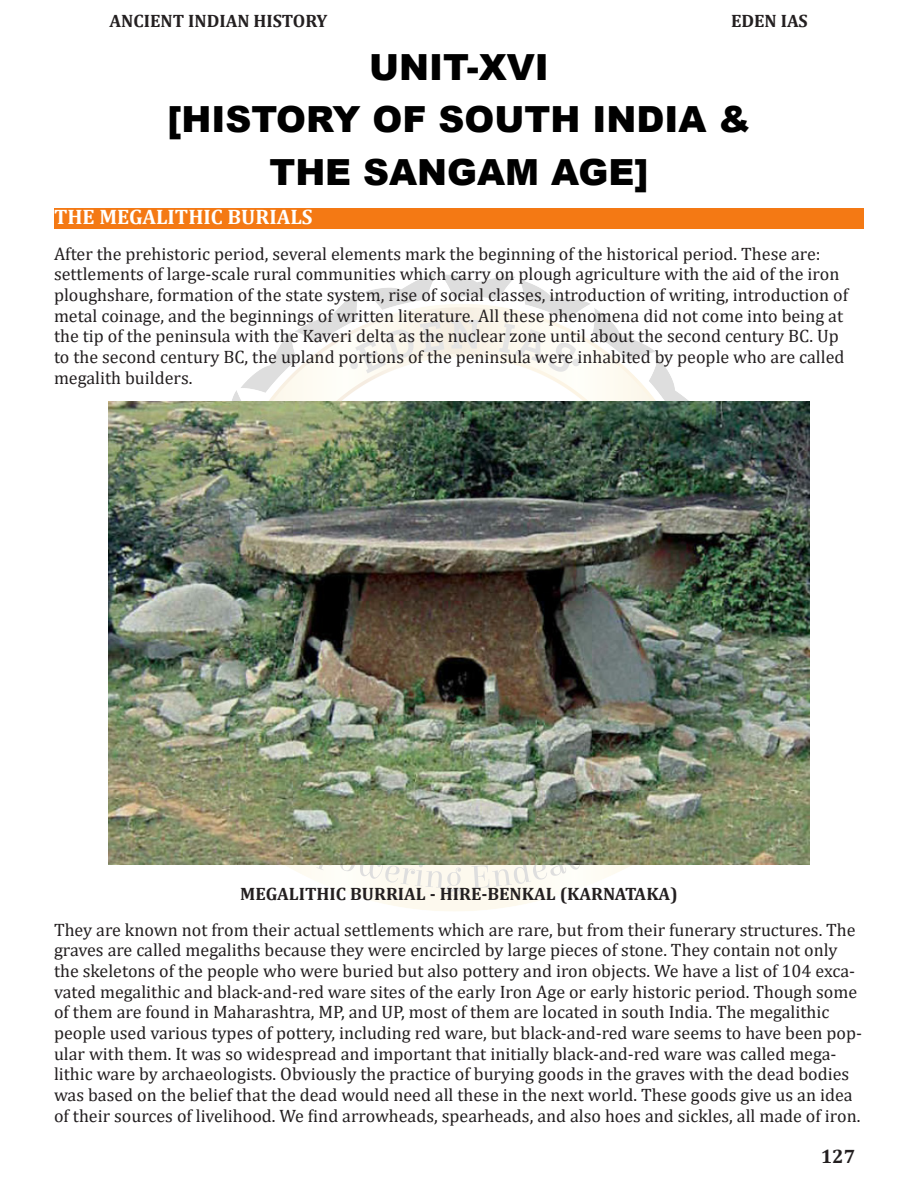
<style>
.page{position:relative;width:918px;height:1188px;background:#fff}
.page>*{position:absolute;margin:0;border:0;box-sizing:border-box;transform-origin:0 0}
.t1{font:900 36px "Arial";color:#000}
.t2{font:700 21px "Cambria";color:#fff}
.t3{font:700 19.5px "Cambria";color:#231f20}
.t4{font:18px/20.7px "Cambria";color:#231f20}
.t5{font:700 18px "Cambria";color:#231f20}
</style>
<div class="page">
<img style="left:115px;top:273px;width:688px;height:638px">
<div style="left:54px;top:208px;width:810px;height:21px;background:#f47914"></div>
<img style="left:108px;top:402px;width:702px;height:462px">
<p class="t5" style="left:110px;top:9px;width:219px">ANCIENT INDIAN HISTORY</p>
<p class="t5" style="left:731px;top:9px;width:78px">EDEN IAS</p>
<p class="t1" style="left:369px;top:41px;width:181px">UNIT-XVI</p>
<p class="t1" style="left:167px;top:93px;width:585px">[HISTORY OF SOUTH INDIA &amp;</p>
<p class="t1" style="left:269px;top:146px;width:381px">THE SANGAM AGE]</p>
<p class="t2" style="left:54px;top:202px;width:260px">THE MEGALITHIC BURIALS</p>
<p class="t4" style="left:54px;top:243px;width:796px">After the prehistoric period, several elements mark the beginning of the historical period. These are: settlements of large-scale rural communities which carry on plough agriculture with the aid of the iron ploughshare, formation of the state system, rise of social classes, introduction of writing, introduction of metal coinage, and the beginnings of written literature. All these phenomena did not come into being at the tip of the peninsula with the Kaveri delta as the nuclear zone until about the second century BC. Up to the second century BC, the upland portions of the peninsula were inhabited by people who are called megalith builders.</p>
<p class="t5" style="left:240px;top:881px;width:439px">MEGALITHIC BURRIAL - HIRE-BENKAL (KARNATAKA)</p>
<p class="t4" style="left:54px;top:919px;width:810px">They are known not from their actual settlements which are rare, but from their funerary structures. The graves are called megaliths because they were encircled by large pieces of stone. They contain not only the skeletons of the people who were buried but also pottery and iron objects. We have a list of 104 exca&shy;vated megalithic and black-and-red ware sites of the early Iron Age or early historic period. Though some of them are found in Maharashtra, MP, and UP, most of them are located in south India. The megalithic people used various types of pottery, including red ware, but black-and-red ware seems to have been pop&shy;ular with them. It was so widespread and important that initially black-and-red ware was called mega&shy;lithic ware by archaeologists. Obviously the practice of burying goods in the graves with the dead bodies was based on the belief that the dead would need all these in the next world. These goods give us an idea of their sources of livelihood. We find arrowheads, spearheads, and also hoes and sickles, all made of iron.</p>
<p class="t3" style="left:821px;top:1142px;width:36px">127</p>
</div>
